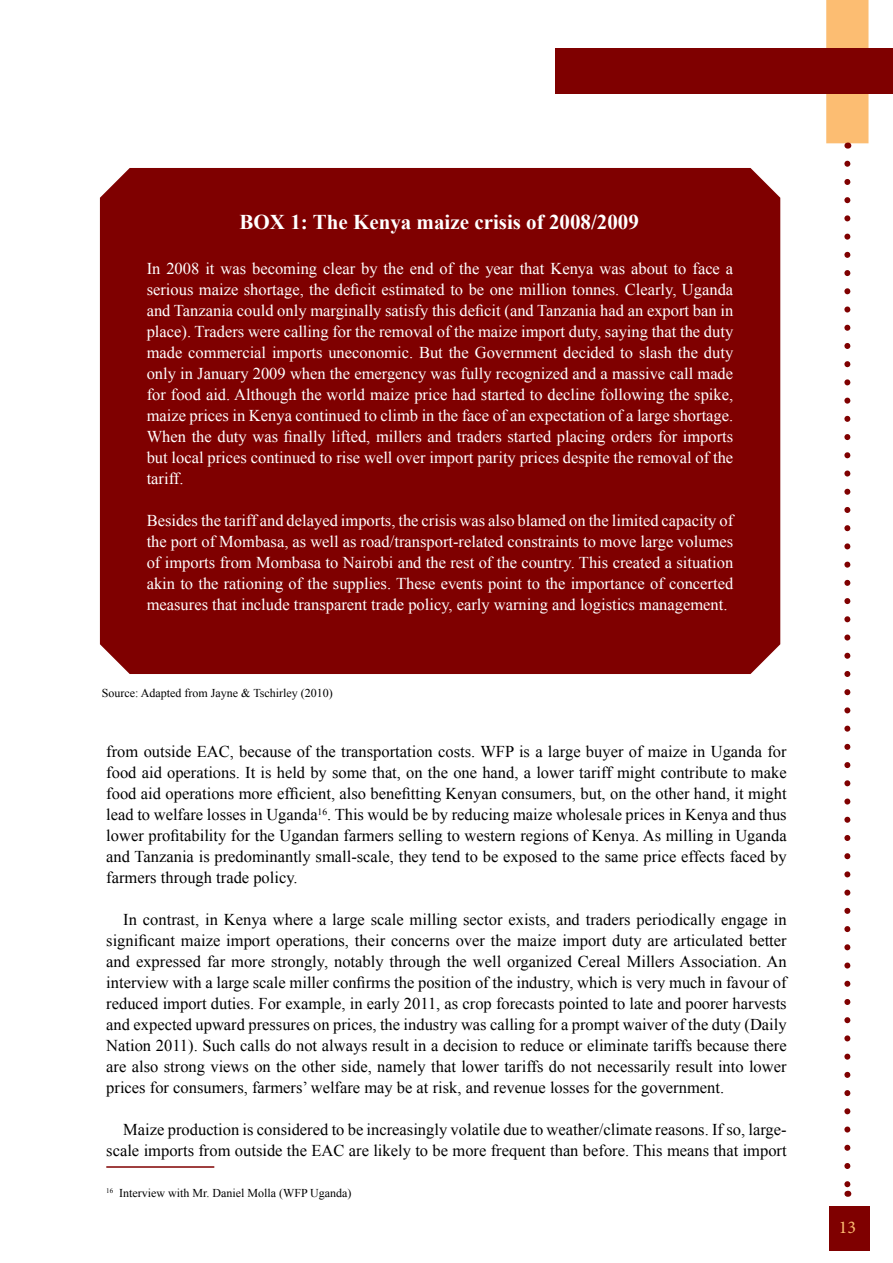
<style>
.page{position:relative;width:893px;height:1263px;background:#fff}
.page>*{position:absolute;margin:0;border:0;box-sizing:border-box;transform-origin:0 0}
.t1{font:700 21px "Times New Roman";color:#fff}
.t2{font:18px "Minion Pro";color:#fcbd72}
.t3{font:16.5px/21px "Times New Roman";color:#000;text-align:justify}
.t4{font:16.5px/21px "Times New Roman";color:#fff;text-align:justify}
.t5{font:12px "Times New Roman";color:#000}
</style>
<div class="page">
<div style="left:829px;top:1206px;width:41px;height:45px;background:#7f0000"></div>
<div style="left:555px;top:48px;width:338px;height:45px;background:#7f0000"></div>
<svg style="left:844px;top:164px;width:6px;height:1021px"></svg>
<svg style="left:826px;top:0;width:42px;height:149px"></svg>
<hr style="left:106px;top:1166px;width:108px;height:2px;background:#7f0000">
<div style="left:100px;top:168px;width:680px;height:506px;background:#7f0000"></div>
<p class="t1" style="left:240px;top:207px;width:401px">BOX 1: The Kenya maize crisis of 2008/2009</p>
<p class="t4" style="left:147px;top:258px;width:588px">In 2008 it was becoming clear by the end of the year that Kenya was about to face a serious maize shortage, the deficit estimated to be one million tonnes. Clearly, Uganda and Tanzania could only marginally satisfy this deficit (and Tanzania had an export ban in place). Traders were calling for the removal of the maize import duty, saying that the duty made commercial imports uneconomic. But the Government decided to slash the duty only in January 2009 when the emergency was fully recognized and a massive call made for food aid. Although the world maize price had started to decline following the spike, maize prices in Kenya continued to climb in the face of an expectation of a large shortage.<br>When the duty was finally lifted, millers and traders started placing orders for imports but local prices continued to rise well over import parity prices despite the removal of the tariff.</p>
<p class="t4" style="left:147px;top:510px;width:588px">Besides the tariff and delayed imports, the crisis was also blamed on the limited capacity of the port of Mombasa, as well as road/transport-related constraints to move large volumes of imports from Mombasa to Nairobi and the rest of the country. This created a situation akin to the rationing of the supplies. These events point to the importance of concerted measures that include transparent trade policy, early warning and logistics management.</p>
<p class="t5" style="left:102px;top:685px;width:232px">Source: Adapted from Jayne &amp; Tschirley (2010)</p>
<p class="t3" style="left:106px;top:741px;width:682px">from outside EAC, because of the transportation costs. WFP is a large buyer of maize in Uganda for food aid operations. It is held by some that, on the one hand, a lower tariff might contribute to make food aid operations more efficient, also benefitting Kenyan consumers, but, on the other hand, it might lead to welfare losses in Uganda<sup>16</sup>. This would be by reducing maize wholesale prices in Kenya and thus lower profitability for the Ugandan farmers selling to western regions of Kenya. As milling in Uganda and Tanzania is predominantly small-scale, they tend to be exposed to the same price effects faced by farmers through trade policy.</p>
<p class="t3" style="left:106px;top:909px;width:682px;text-indent:17px">In contrast, in Kenya where a large scale milling sector exists, and traders periodically engage in significant maize import operations, their concerns over the maize import duty are articulated better and expressed far more strongly, notably through the well organized Cereal Millers Association. An interview with a large scale miller confirms the position of the industry, which is very much in favour of reduced import duties. For example, in early 2011, as crop forecasts pointed to late and poorer harvests and expected upward pressures on prices, the industry was calling for a prompt waiver of the duty (Daily Nation 2011). Such calls do not always result in a decision to reduce or eliminate tariffs because there are also strong views on the other side, namely that lower tariffs do not necessarily result into lower prices for consumers, farmers’ welfare may be at risk, and revenue losses for the government.</p>
<p class="t3" style="left:106px;top:1119px;width:682px;text-align:right">Maize production is considered to be increasingly volatile due to weather/climate reasons. If so, large&shy;scale imports from outside the EAC are likely to be more frequent than before. This means that import</p>
<p class="t5" style="left:106px;top:1185px;width:247px"><sup>16</sup> Interview with Mr. Daniel Molla (WFP Uganda)</p>
<p class="t2" style="left:839px;top:1215px;width:19px">13</p>
</div>
